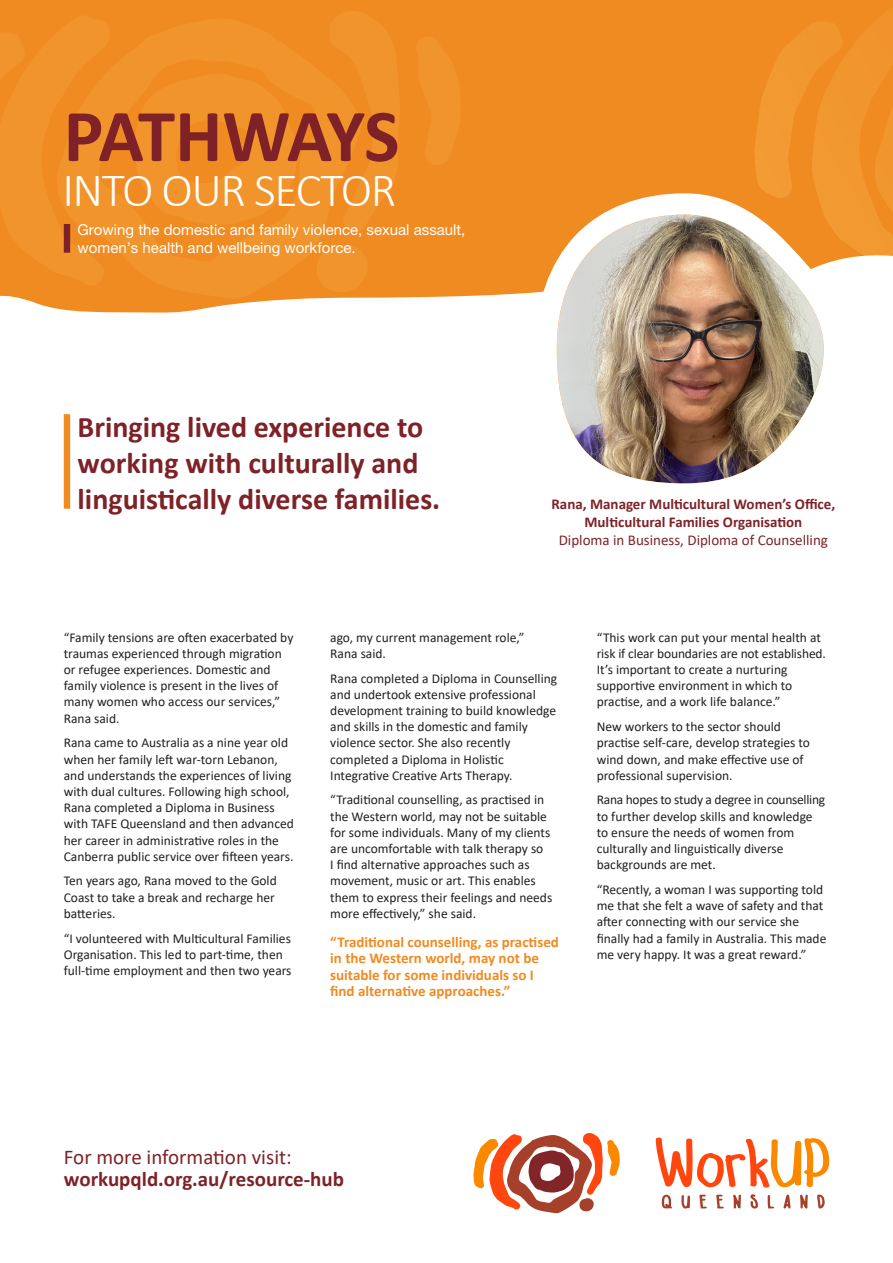
<style>
.page{position:relative;width:893px;height:1263px;background:#fff}
.page>*{position:absolute;margin:0;border:0;box-sizing:border-box;transform-origin:0 0}
.t1{font:700 75px "Calibri";letter-spacing:-.045em;color:#7e2227}
.t2{font:300 48px "Calibri";letter-spacing:-.03em;color:#fff}
.t3{font:700 30px/36px "Calibri";color:#7e2227}
.t4{font:700 21px "Calibri";color:#7e2227}
.t5{font:21px "Calibri";color:#7e2227}
.t6{font:700 15px/16.5px "Calibri";color:#f08b21}
.t7{font:700 15px/18px "Calibri";color:#7e2227;text-align:center}
.t8{font:15px/18px "Helvetica Neue LT Pro";color:#fff}
.Body_copy{font:13.5px/16.2px "Calibri";color:#231f20}
.s1{font-weight:400}
</style>
<div class="page">
<svg style="left:0;top:0;width:893px;height:313px;background:#f19330"></svg>
<svg style="left:56px;top:18px;width:307px;height:281px;background:#f09027"></svg>
<svg style="left:329px;top:11px;width:71px;height:222px;background:#f09027"></svg>
<svg style="left:0;top:15px;width:111px;height:271px;background:#f09027"></svg>
<svg style="left:416px;top:36px;width:45px;height:130px;background:#f09027"></svg>
<svg style="left:316px;top:241px;width:54px;height:52px;background:#f09127"></svg>
<svg style="left:134px;top:73px;width:163px;height:152px;background:#f09128"></svg>
<div style="left:64px;top:224px;width:6px;height:29px;background:#7e2227"></div>
<svg style="left:473px;top:1133px;width:147px;height:80px"></svg>
<svg style="left:661px;top:1194px;width:11px;height:15px"></svg>
<svg style="left:800px;top:1194px;width:8px;height:15px"></svg>
<svg style="left:733px;top:1195px;width:8px;height:13px"></svg>
<svg style="left:681px;top:1195px;width:9px;height:14px"></svg>
<svg style="left:817px;top:1194px;width:8px;height:15px"></svg>
<svg style="left:783px;top:1194px;width:8px;height:14px"></svg>
<svg style="left:750px;top:1194px;width:8px;height:15px"></svg>
<svg style="left:716px;top:1194px;width:8px;height:14px"></svg>
<svg style="left:699px;top:1195px;width:8px;height:13px"></svg>
<svg style="left:768px;top:1195px;width:6px;height:13px"></svg>
<svg style="left:656px;top:1137px;width:173px;height:50px"></svg>
<svg style="left:754px;top:4px;width:139px;height:283px;background:#f19632"></svg>
<img style="left:525px;top:183px;width:331px;height:301px">
<div style="left:64px;top:414px;width:6px;height:95px;background:#f08b21"></div>
<h1 class="t1" style="left:64px;top:83px;width:337px">PATHWAYS</h1>
<h2 class="t2" style="left:62px;top:161px;width:335px">INTO OUR SECTOR</h2>
<p class="t8" style="left:78px;top:220px;width:389px">Growing the domestic and family violence, sexual assault, women’s health and wellbeing workforce.</p>
<p class="t3" style="left:78px;top:408px;width:364px">Bringing lived experience to working with culturally and linguistically diverse families.</p>
<p class="t7" style="left:551px;top:495px;width:285px">Rana, Manager Multicultural Women’s Office,<br>Multicultural Families Organisation<br><span class="s1">Diploma in Business, Diploma of Counselling</span></p>
<p class="Body_copy" style="left:64px;top:629px;width:231px">“Family tensions are often exacerbated by traumas experienced through migration or refugee experiences. Domestic and family violence is present in the lives of many women who access our services,” Rana said.</p>
<p class="Body_copy" style="left:64px;top:734px;width:232px">Rana came to Australia as a nine year old when her family left war-torn Lebanon, and understands the experiences of living with dual cultures. Following high school, Rana completed a Diploma in Business with TAFE Queensland and then advanced her career in administrative roles in the Canberra public service over fifteen years.</p>
<p class="Body_copy" style="left:64px;top:872px;width:215px">Ten years ago, Rana moved to the Gold<br>Coast to take a break and recharge her batteries.</p>
<p class="Body_copy" style="left:64px;top:930px;width:229px">“I volunteered with Multicultural Families<br>Organisation. This led to part-time, then full-time employment and then two years</p>
<p class="Body_copy" style="left:330px;top:629px;width:196px">ago, my current management role,”<br>Rana said.</p>
<p class="Body_copy" style="left:330px;top:670px;width:228px">Rana completed a Diploma in Counselling and undertook extensive professional development training to build knowledge and skills in the domestic and family violence sector. She also recently completed a Diploma in Holistic Integrative Creative Arts Therapy.</p>
<p class="Body_copy" style="left:330px;top:791px;width:224px">“Traditional counselling, as practised in the Western world, may not be suitable for some individuals. Many of my clients are uncomfortable with talk therapy so<br>I find alternative approaches such as movement, music or art. This enables them to express their feelings and needs more effectively,” she said.</p>
<p class="t6" style="left:330px;top:933px;width:230px">“Traditional counselling, as practised in the Western world, may not be suitable for some individuals so I find alternative approaches.”</p>
<p class="Body_copy" style="left:597px;top:629px;width:231px">“This work can put your mental health at risk if clear boundaries are not established.<br>It’s important to create a nurturing supportive environment in which to practise, and a work life balance.”</p>
<p class="Body_copy" style="left:597px;top:718px;width:215px">New workers to the sector should practise self-care, develop strategies to wind down, and make effective use of professional supervision.</p>
<p class="Body_copy" style="left:597px;top:791px;width:230px">Rana hopes to study a degree in counselling to further develop skills and knowledge to ensure the needs of women from culturally and linguistically diverse backgrounds are met.</p>
<p class="Body_copy" style="left:597px;top:881px;width:231px">“Recently, a woman I was supporting told me that she felt a wave of safety and that after connecting with our service she finally had a family in Australia. This made me very happy. It was a great reward.”</p>
<h3 class="t5" style="left:64px;top:1142px;width:229px">For more information visit:</h3>
<h3 class="t4" style="left:64px;top:1164px;width:282px">workupqld.org.au/resource-hub</h3>
</div>
